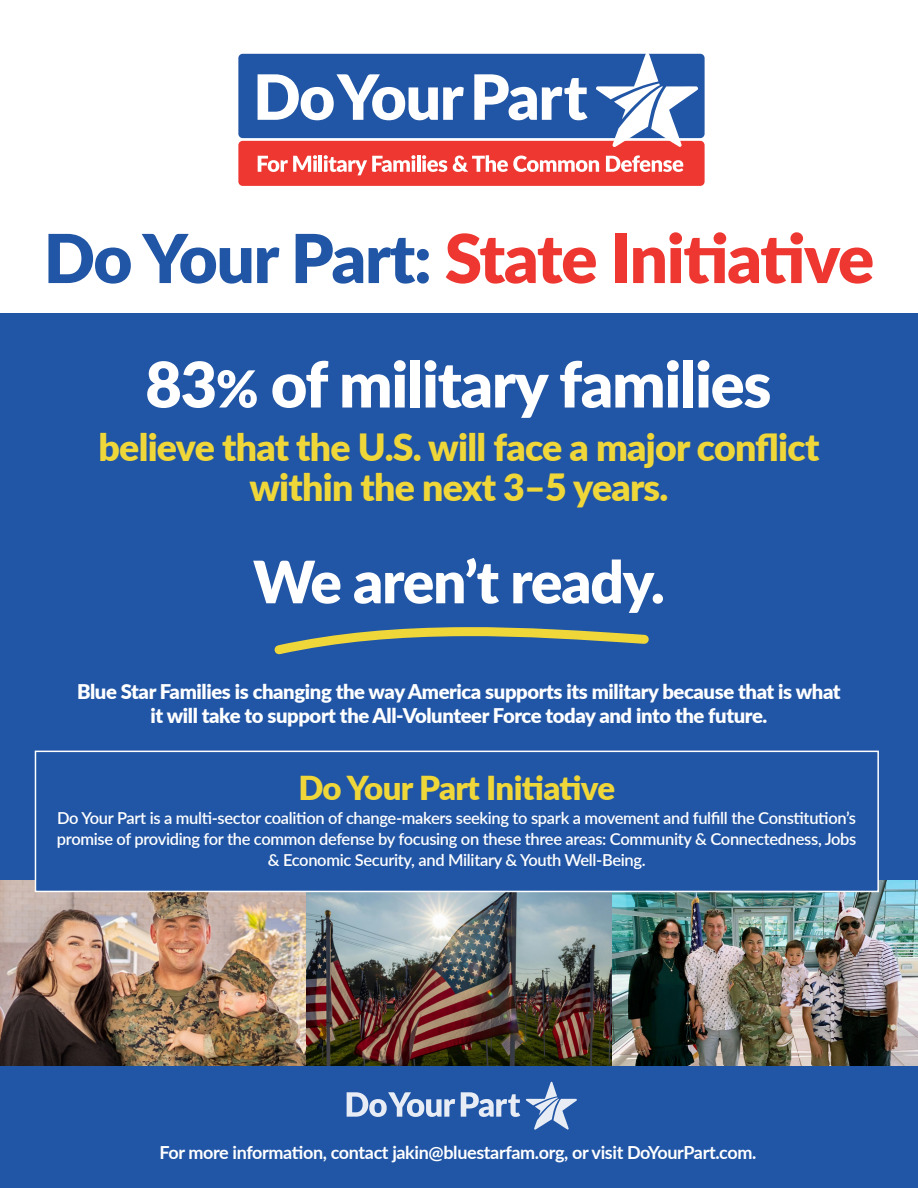
<style>
.page{position:relative;width:918px;height:1188px;background:#fff}
.page>*{position:absolute;margin:0;border:0;box-sizing:border-box;transform-origin:0 0}
.t1{font:900 67.5px "Lato";letter-spacing:-.025em;color:#ee3731}
.t2{font:900 63px "Lato";letter-spacing:-.02em;color:#fff}
.t3{font:900 58.5px "Lato";letter-spacing:-.02em;color:#fff}
.t4{font:900 37.5px/40.5px "Lato";letter-spacing:-.02em;color:#f0d739;text-align:center}
.t5{font:900 33px "Lato";letter-spacing:-.025em;color:#f0d739}
.t6{font:900 20.25px/24px "Lato";letter-spacing:-.02em;color:#fff;text-align:center}
.t7{font:700 18px "Lato";letter-spacing:-.02em;color:#fff}
.t8{font:600 16.5px/21px "Lato";letter-spacing:-.02em;color:#fff;text-align:center}
.s1{color:#2155a5}
.s2{font-size:51px}
</style>
<div class="page">
<div style="left:238px;top:141px;width:467px;height:45px;background:#ee3731;border-radius:4px"></div>
<div style="left:238px;top:54px;width:467px;height:84px;background:#2155a5;border-radius:4px"></div>
<svg style="left:258px;top:74px;width:206px;height:46px"></svg>
<svg style="left:474px;top:74px;width:114px;height:46px"></svg>
<svg style="left:258px;top:155px;width:59px;height:17px"></svg>
<hr style="left:319px;top:155px;width:3px;height:17px;background:#fff">
<svg style="left:324px;top:155px;width:92px;height:20px"></svg>
<hr style="left:417px;top:155px;width:4px;height:17px;background:#fff">
<svg style="left:422px;top:155px;width:25px;height:17px"></svg>
<svg style="left:453px;top:155px;width:146px;height:17px"></svg>
<svg style="left:606px;top:155px;width:77px;height:17px"></svg>
<svg style="left:595px;top:53px;width:104px;height:94px"></svg>
<div style="left:0;top:313px;width:918px;height:875px;background:#2155a5"></div>
<img style="left:612px;top:880px;width:306px;height:186px">
<img style="left:0;top:880px;width:612px;height:186px">
<svg style="left:274px;top:627px;width:375px;height:28px"></svg>
<div style="left:35px;top:751px;width:844px;height:141px;background:#2155a5;border:2px solid #fff"></div>
<svg style="left:347px;top:1092px;width:108px;height:25px"></svg>
<svg style="left:461px;top:1092px;width:59px;height:25px"></svg>
<svg style="left:526px;top:1081px;width:51px;height:49px"></svg>
<p class="t1" style="left:44px;top:208px;width:832px"><span class="s1">Do Your Part:</span> State Initiative</p>
<p class="t2" style="left:145px;top:337px;width:628px">83<span class="s2">%</span> of military families</p>
<p class="t4" style="left:98px;top:425px;width:722px">believe that the U.S. will face a major conflict within the next 3–5 years.</p>
<p class="t3" style="left:253px;top:538px;width:413px">We aren’t ready.</p>
<p class="t6" style="left:77px;top:679px;width:765px">Blue Star Families is changing the way America supports its military because that is what it will take to support the All-Volunteer Force today and into the future.</p>
<p class="t5" style="left:298px;top:763px;width:318px">Do Your Part Initiative</p>
<p class="t8" style="left:57px;top:807px;width:801px">Do Your Part is a multi-sector coalition of change-makers seeking to spark a movement and fulfill the Constitution’s promise of providing for the common defense by focusing on these three areas: Community &amp; Connectedness, Jobs &amp; Economic Security, and Military &amp; Youth Well-Being.</p>
<p class="t7" style="left:160px;top:1139px;width:598px">For more information, contact jakin@bluestarfam.org, or visit DoYourPart.com.</p>
</div>
